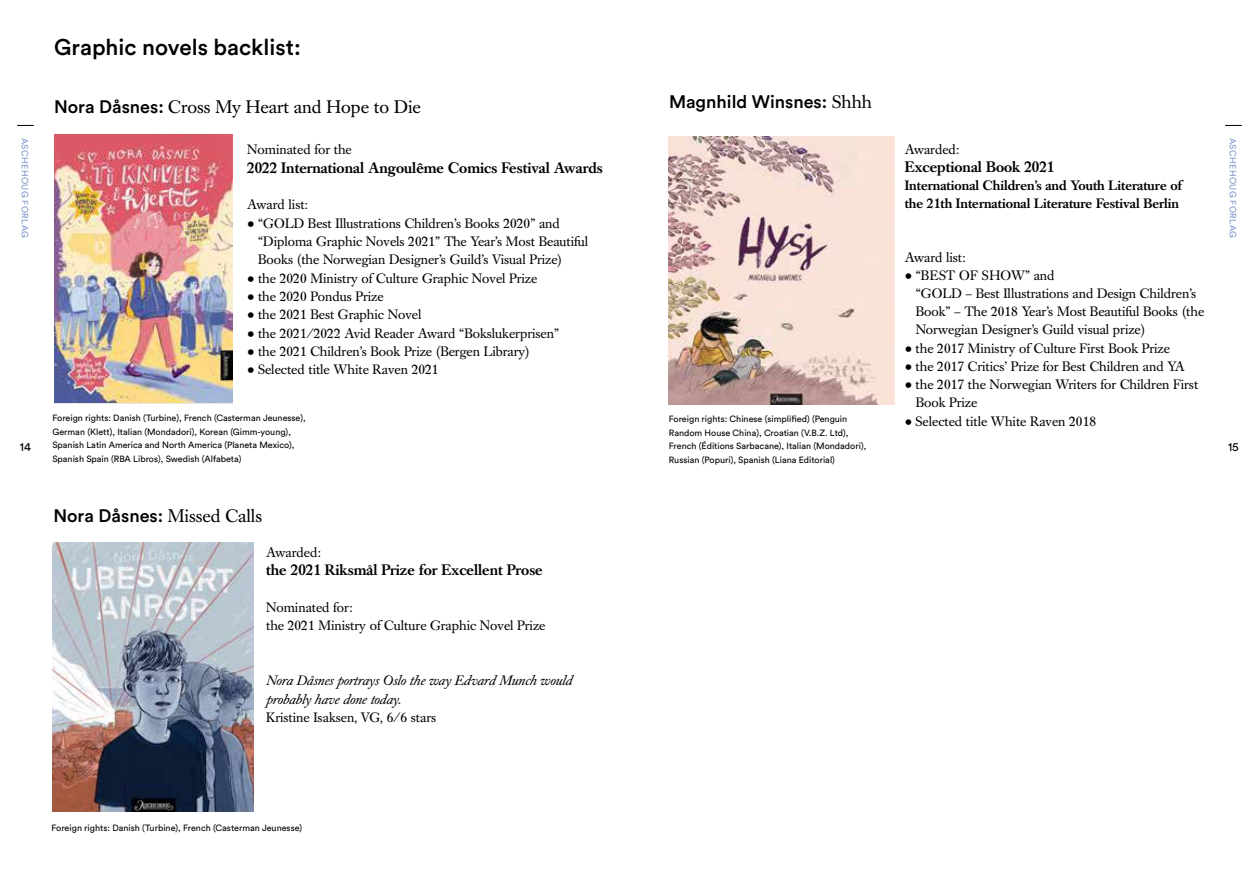
<style>
.page{position:relative;width:1259px;height:893px;background:#fff}
.page>*{position:absolute;margin:0;border:0;box-sizing:border-box;transform-origin:0 0}
.t1{font:500 22.5px "Circular Std";color:#000}
.t2{font:500 18px "Circular Std";color:#000}
.t3{font:18px "Caslon Book BE";color:#000}
.t4{font:500 15px "Caslon Book BE";color:#000}
.t5{font:13.5px/18px "Caslon Book BE";color:#000}
.t6{font:500 13.5px/18px "Caslon Book BE";color:#000}
.t7{font:italic 13.5px/18.3px "Caslon Book BE";color:#000}
.t8{font:12px "Circular Std";color:#000}
.t9{font:9px/13.5px "Circular Std";color:#000}
.t10{font:9px "Circular Std";letter-spacing:.04em;color:#8298cd}
.s1{font-family:"Circular Std";font-weight:500}
.s2{font-family:"Caslon Book BE";font-weight:400}
.s3{font-family:"Circular Std"}
</style>
<div class="page">
<svg style="left:17px;top:125px;width:17px;height:1px"></svg>
<svg style="left:1225px;top:125px;width:16px;height:1px"></svg>
<img style="left:54px;top:135px;width:178px;height:267px">
<img style="left:668px;top:136px;width:226px;height:269px">
<img style="left:52px;top:543px;width:202px;height:268px">
<h1 class="t1" style="left:54px;top:33px;width:248px">Graphic novels backlist:</h1>
<h2 class="t3" style="left:54px;top:96px;width:368px"><span class="s1">Nora Dåsnes:</span> Cross My Heart and Hope to Die</h2>
<h2 class="t2" style="left:669px;top:91px;width:204px">Magnhild Winsnes: <span class="s2">Shhh</span></h2>
<p class="t10" style="left:30px;top:138px;width:102px;rotate:90deg">ASCHEHOUG FORLAG</p>
<p class="t10" style="left:1238px;top:138px;width:102px;rotate:90deg">ASCHEHOUG FORLAG</p>
<p class="t5" style="left:904px;top:141px;width:56px">Awarded:</p>
<p class="t4" style="left:904px;top:158px;width:151px">Exceptional Book 2021</p>
<p class="t6" style="left:904px;top:177px;width:279px">International Children’s and Youth Literature of the 21th International Literature Festival Berlin</p>
<p class="t5" style="left:247px;top:141px;width:106px">Nominated for the</p>
<p class="t4" style="left:247px;top:159px;width:357px">2022 International Angoulême Comics Festival Awards</p>
<p class="t5" style="left:247px;top:196px;width:62px">Award list:</p>
<p class="t5" style="left:258px;top:214px;width:331px;text-indent:-11px"><span class="s3">•</span> “GOLD Best Illustrations Children’s Books 2020” and “Diploma Graphic Novels 2021” The Year’s Most Beautiful<br>Books (the Norwegian Designer’s Guild’s Visual Prize)</p>
<p class="t5" style="left:247px;top:269px;width:292px"><span class="s3">•</span> the 2020 Ministry of Culture Graphic Novel Prize</p>
<p class="t5" style="left:247px;top:288px;width:138px"><span class="s3">•</span> the 2020 Pondus Prize</p>
<p class="t5" style="left:247px;top:306px;width:176px"><span class="s3">•</span> the 2021 Best Graphic Novel</p>
<p class="t5" style="left:247px;top:324px;width:313px"><span class="s3">•</span> the 2021/2022 Avid Reader Award “Bokslukerprisen”</p>
<p class="t5" style="left:247px;top:342px;width:284px"><span class="s3">•</span> the 2021 Children’s Book Prize (Bergen Library)</p>
<p class="t5" style="left:247px;top:361px;width:193px"><span class="s3">•</span> Selected title White Raven 2021</p>
<p class="t9" style="left:53px;top:411px;width:255px">Foreign rights: Danish (Turbine), French (Casterman Jeunesse), German (Klett), Italian (Mondadori), Korean (Gimm-young), Spanish Latin America and North America (Planeta Mexico), Spanish Spain (RBA Libros), Swedish (Alfabeta)</p>
<p class="t5" style="left:904px;top:249px;width:62px">Award list:</p>
<p class="t5" style="left:915px;top:267px;width:290px;text-indent:-11px"><span class="s3">•</span> “BEST OF SHOW” and<br>“GOLD – Best Illustrations and Design Children’s Book” – The 2018 Year’s Most Beautiful Books (the Norwegian Designer’s Guild visual prize)</p>
<p class="t5" style="left:904px;top:339px;width:267px"><span class="s3">•</span> the 2017 Ministry of Culture First Book Prize</p>
<p class="t5" style="left:904px;top:358px;width:282px"><span class="s3">•</span> the 2017 Critics’ Prize for Best Children and YA</p>
<p class="t5" style="left:915px;top:376px;width:284px;text-indent:-11px"><span class="s3">•</span> the 2017 the Norwegian Writers for Children First<br>Book Prize</p>
<p class="t5" style="left:904px;top:412px;width:193px"><span class="s3">•</span> Selected title White Raven 2018</p>
<p class="t9" style="left:669px;top:412px;width:199px">Foreign rights: Chinese (simplified) (Penguin Random House China), Croatian (V.B.Z. Ltd), French (Éditions Sarbacane), Italian (Mondadori), Russian (Popuri), Spanish (Liana Editorial)</p>
<p class="t8" style="left:20px;top:440px;width:13px">14</p>
<p class="t8" style="left:1228px;top:440px;width:12px">15</p>
<h2 class="t2" style="left:53px;top:504px;width:210px">Nora Dåsnes: <span class="s2">Missed Calls</span></h2>
<p class="t5" style="left:266px;top:544px;width:56px">Awarded:</p>
<p class="t4" style="left:266px;top:561px;width:278px">the 2021 Riksmål Prize for Excellent Prose</p>
<p class="t5" style="left:266px;top:599px;width:281px">Nominated for:<br>the 2021 Ministry of Culture Graphic Novel Prize</p>
<p class="t7" style="left:266px;top:672px;width:308px">Nora Dåsnes portrays Oslo the way Edvard Munch would probably have done today.</p>
<p class="t5" style="left:266px;top:708px;width:172px">Kristine Isaksen, VG, 6/6 stars</p>
<p class="t9" style="left:52px;top:820px;width:252px">Foreign rights: Danish (Turbine), French (Casterman Jeunesse)</p>
</div>
